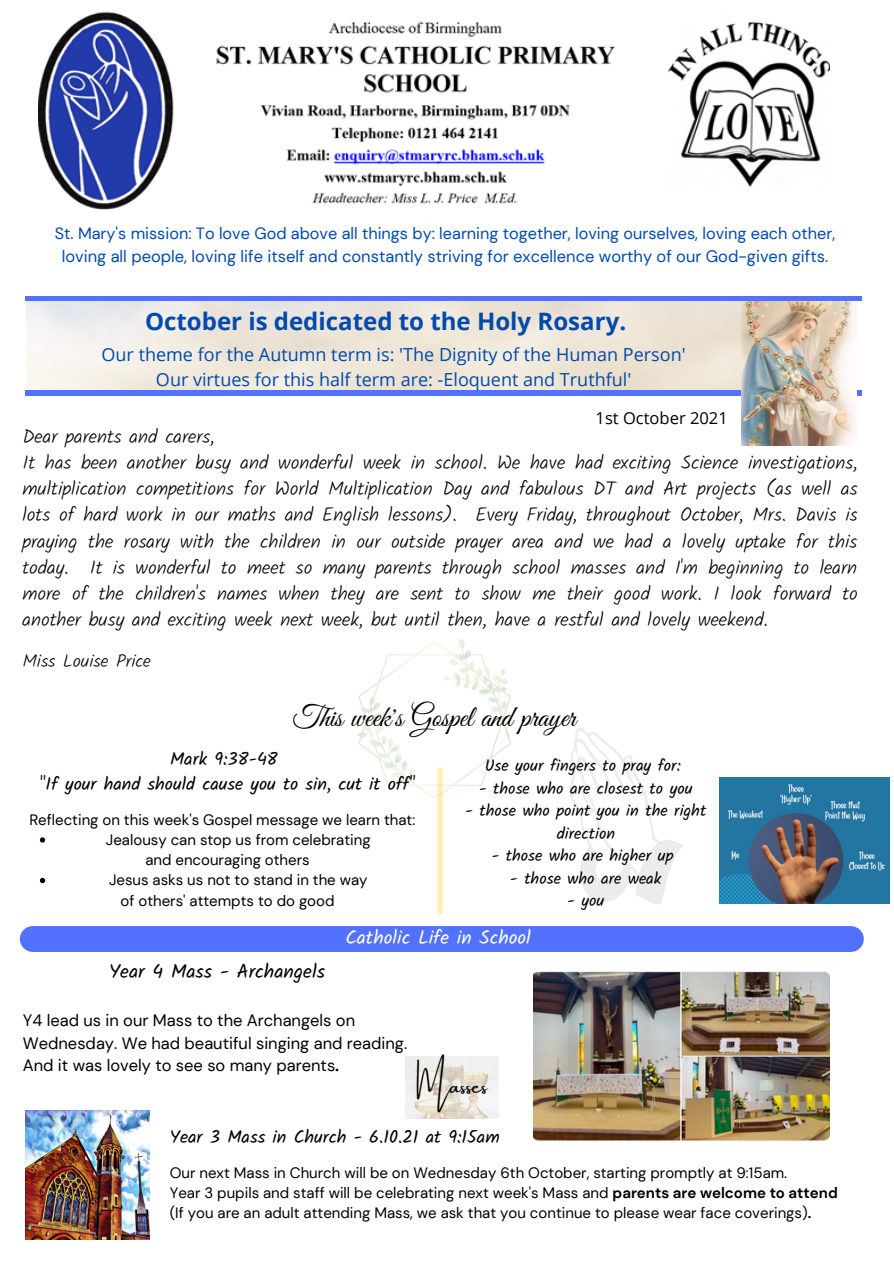
<style>
.page{position:relative;width:894px;height:1264px;background:#fff}
.page>*{position:absolute;margin:0;border:0;box-sizing:border-box;transform-origin:0 0}
.t1{font:30px "Great Vibes";color:#000}
.t2{font:700 24px "Open Sans";color:#004aad}
.t3{font:21px "Amsterdam One";color:#030303}
.t4{font:19.5px "Kalam";color:#000}
.t5{font:300 19.35px/26px "Kalam";color:#000;text-align:justify}
.t6{font:19.35px "Kalam";color:#fff}
.t7{font:18px "Open Sans";color:#004aad}
.t8{font:18px "Kalam";color:#000}
.t9{font:300 18px "Kalam";color:#000}
.t10{font:16.5px/22.5px "DM Sans";color:#000}
.t11{font:16.5px "DM Sans";color:#004aad}
.t12{font:16.5px "Open Sans";color:#000}
.t13{font:16.35px/22.5px "Kalam";color:#000;text-align:center}
.t14{font:16.35px "DM Sans";color:#004aad}
.t15{font:15px "DM Sans";color:#000}
.s1{font-weight:700}
</style>
<div class="page">
<div style="left:25px;top:296px;width:836px;height:5px;background:#5271ff"></div>
<img style="left:39px;top:11px;width:790px;height:199px">
<hr style="left:25px;top:391px;width:836px;height:4px;background:#5271ff">
<img style="left:25px;top:1110px;width:124px;height:129px">
<svg style="left:570px;top:728px;width:114px;height:176px"></svg>
<div style="left:437px;top:769px;width:6px;height:142px;background:#fff0b4"></div>
<img style="left:358px;top:639px;width:152px;height:159px">
<div style="left:33px;top:926px;width:817px;height:26px;background:#5271ff"></div>
<img style="left:406px;top:1056px;width:92px;height:62px">
<img style="left:740px;top:301px;width:116px;height:144px">
<img style="left:719px;top:777px;width:170px;height:126px">
<img style="left:533px;top:971px;width:296px;height:170px">
<svg style="left:40px;top:837px;width:5px;height:5px"></svg>
<svg style="left:40px;top:877px;width:5px;height:6px"></svg>
<p class="t14" style="left:55px;top:223px;width:781px">St. Mary's mission: To love God above all things by: learning together, loving ourselves, loving each other,</p>
<p class="t11" style="left:62px;top:245px;width:767px">loving all people, loving life itself and constantly striving for excellence worthy of our God-given gifts.</p>
<p class="t2" style="left:145px;top:305px;width:482px">October is dedicated to the Holy Rosary.</p>
<p class="t7" style="left:101px;top:341px;width:585px">Our theme for the Autumn term is: 'The Dignity of the Human Person'</p>
<p class="t7" style="left:156px;top:366px;width:477px">Our virtues for this half term are: -Eloquent and Truthful'</p>
<p class="t12" style="left:595px;top:406px;width:134px">1st October 2021</p>
<p class="t5" style="left:22px;top:423px;width:193px">Dear parents and carers,</p>
<p class="t5" style="left:22px;top:450px;width:836px">It has been another busy and wonderful week in school. We have had exciting Science investigations, multiplication competitions for World Multiplication Day and fabulous DT and Art projects (as well as lots of hard work in our maths and English lessons). Every Friday, throughout October, Mrs. Davis is praying the rosary with the children in our outside prayer area and we had a lovely uptake for this today. It is wonderful to meet so many parents through school masses and I'm beginning to learn more of the children's names when they are sent to show me their good work. I look forward to another busy and exciting week next week, but until then, have a restful and lovely weekend.</p>
<p class="t9" style="left:22px;top:650px;width:130px">Miss Louise Price</p>
<p class="t1" style="left:292px;top:700px;width:285px">This week's Gospel and prayer</p>
<p class="t8" style="left:170px;top:748px;width:109px">Mark 9:38-48</p>
<p class="t8" style="left:40px;top:773px;width:377px">"If your hand should cause you to sin, cut it off"</p>
<p class="t15" style="left:29px;top:809px;width:387px">Reflecting on this week's Gospel message we learn that:</p>
<p class="t15" style="left:145px;top:850px;width:166px">and encouraging others</p>
<p class="t15" style="left:120px;top:890px;width:215px">of others' attempts to do good</p>
<p class="t15" style="left:106px;top:830px;width:266px">Jealousy can stop us from celebrating</p>
<p class="t15" style="left:109px;top:870px;width:260px">Jesus asks us not to stand in the way</p>
<p class="t13" style="left:484px;top:754px;width:197px">Use your fingers to pray for:</p>
<p class="t13" style="left:479px;top:776px;width:215px">- those who are closest to you</p>
<p class="t13" style="left:465px;top:799px;width:242px">- those who point you in the right direction</p>
<p class="t13" style="left:491px;top:844px;width:183px">- those who are higher up</p>
<p class="t13" style="left:510px;top:867px;width:153px">- those who are weak</p>
<p class="t13" style="left:567px;top:889px;width:38px">- you</p>
<p class="t6" style="left:345px;top:925px;width:187px">Catholic Life in School</p>
<p class="t4" style="left:109px;top:959px;width:217px">Year 4 Mass - Archangels</p>
<p class="t10" style="left:23px;top:1009px;width:386px">Y4 lead us in our Mass to the Archangels on<br>Wednesday. We had beautiful singing and reading.<br>And it was lovely to see so many parents<span class="s1">.</span></p>
<p class="t3" style="left:416px;top:1074px;width:72px">Masses</p>
<p class="t8" style="left:170px;top:1126px;width:331px">Year 3 Mass in Church - 6.10.21 at 9:15am</p>
<p class="t15" style="left:170px;top:1162px;width:618px">Our next Mass in Church will be on Wednesday 6th October, starting promptly at 9:15am.</p>
<p class="t15" style="left:170px;top:1182px;width:669px">Year 3 pupils and staff will be celebrating next week's Mass and <span class="s1">parents are welcome to attend</span></p>
<p class="t15" style="left:170px;top:1203px;width:643px">(If you are an adult attending Mass, we ask that you continue to please wear face coverings)<span class="s1">.</span></p>
</div>
